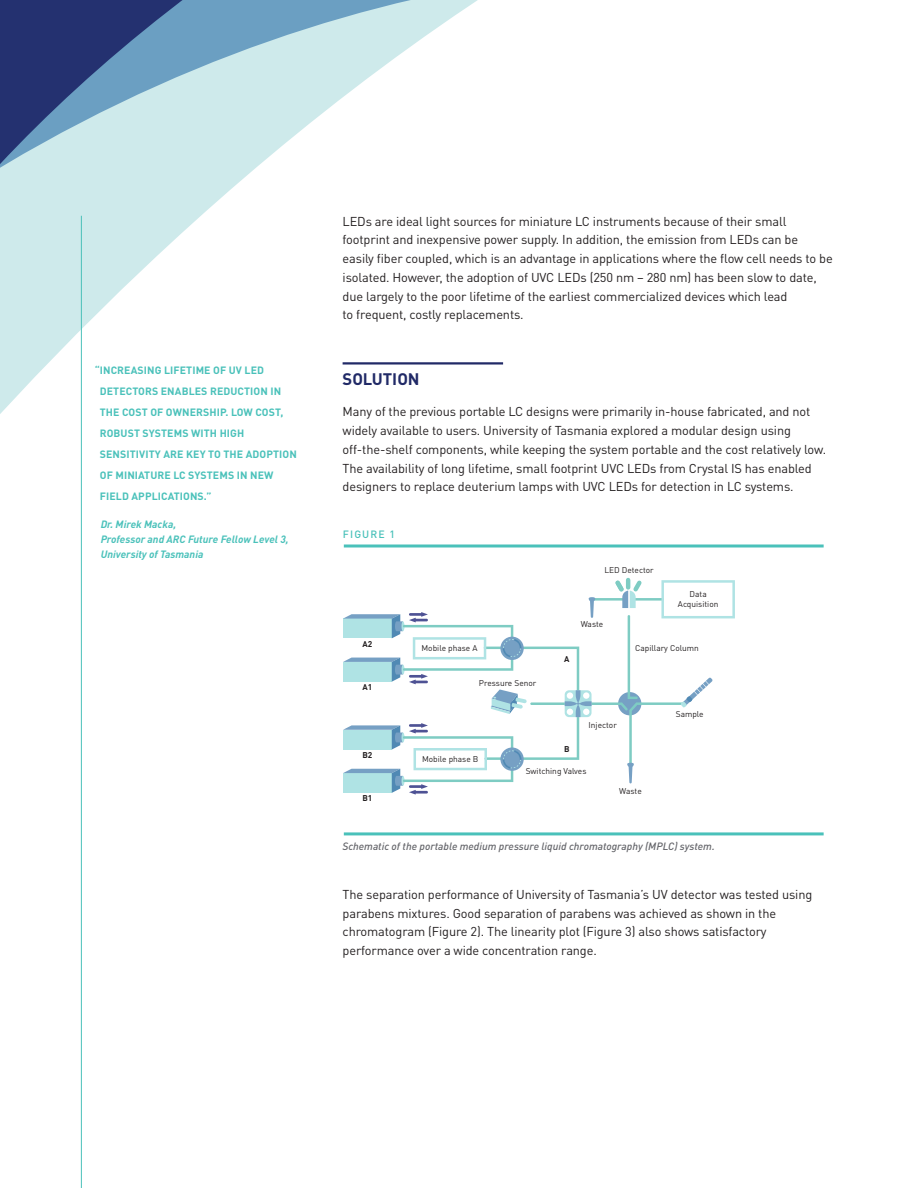
<style>
.page{position:relative;width:918px;height:1188px;background:#fff}
.page>*{position:absolute;margin:0;border:0;box-sizing:border-box;transform-origin:0 0}
.subhead_1{font:700 16.5px "DINOT";color:#212a67}
.body{font:12.75px/18.8px "DINOT";letter-spacing:-.01em;color:#231f20}
.callout{font:700 10.5px/21px "DINOT";letter-spacing:.01em;color:#4ac1ba}
.t1{font:italic 500 10.5px "DINOT";color:#64656a}
.callout-2{font:italic 700 10.5px/15px "DINOT";color:#4ac1ba}
.chart_header{font:500 10.5px "DINOT";letter-spacing:.11em;color:#4ac1ba}
.t2{font:8.4px/10.1px "DINOT";color:#231f20;text-align:center}
.t3{font:700 8.4px "DINOT";color:#231f20}
</style>
<div class="page">
<svg style="left:0;top:0;width:504px;height:438px"></svg>
<hr style="left:343px;top:362px;width:160px;height:3px;background:#212a67">
<svg style="left:344px;top:544px;width:480px;height:4px;background:#77d0cb"></svg>
<hr style="left:344px;top:832px;width:480px;height:3px;background:#4ac1ba">
<svg style="left:343px;top:577px;width:392px;height:218px"></svg>
<hr style="left:81px;top:216px;width:1px;height:972px;background:#4ac1ba">
<p class="callout" style="left:100px;top:359px;width:198px;text-indent:-5px">“INCREASING LIFETIME OF UV LED<br>DETECTORS ENABLES REDUCTION IN<br>THE COST OF OWNERSHIP. LOW COST,<br>ROBUST SYSTEMS WITH HIGH<br>SENSITIVITY ARE KEY TO THE ADOPTION<br>OF MINIATURE LC SYSTEMS IN NEW<br>FIELD APPLICATIONS.”</p>
<p class="callout-2" style="left:101px;top:517px;width:190px">Dr. Mirek Macka,<br>Professor and ARC Future Fellow Level 3,<br>University of Tasmania</p>
<p class="body" style="left:343px;top:211px;width:492px">LEDs are ideal light sources for miniature LC instruments because of their small footprint and inexpensive power supply. In addition, the emission from LEDs can be<br>easily fiber coupled, which is an advantage in applications where the flow cell needs to be isolated. However, the adoption of UVC LEDs (250 nm – 280 nm) has been slow to date, due largely to the poor lifetime of the earliest commercialized devices which lead<br>to frequent, costly replacements.</p>
<p class="subhead_1" style="left:343px;top:368px;width:79px">SOLUTION</p>
<p class="body" style="left:343px;top:402px;width:485px">Many of the previous portable LC designs were primarily in-house fabricated, and not widely available to users. University of Tasmania explored a modular design using off-the-shelf components, while keeping the system portable and the cost relatively low.<br>The availability of long lifetime, small footprint UVC LEDs from Crystal IS has enabled designers to replace deuterium lamps with UVC LEDs for detection in LC systems.</p>
<p class="chart_header" style="left:343px;top:528px;width:54px">FIGURE 1</p>
<p class="t2" style="left:604px;top:565px;width:51px">LED Detector</p>
<p class="t2" style="left:678px;top:589px;width:42px">Data<br>Acquisition</p>
<p class="t2" style="left:581px;top:619px;width:24px">Waste</p>
<p class="t3" style="left:362px;top:638px;width:11px">A2</p>
<p class="t2" style="left:422px;top:643px;width:58px">Mobile phase A</p>
<p class="t2" style="left:635px;top:642px;width:65px">Capillary Column</p>
<p class="t3" style="left:564px;top:653px;width:7px">A</p>
<p class="t3" style="left:362px;top:682px;width:11px">A1</p>
<p class="t2" style="left:479px;top:678px;width:59px">Pressure Senor</p>
<p class="t2" style="left:676px;top:708px;width:29px">Sample</p>
<p class="t2" style="left:589px;top:720px;width:30px">Injector</p>
<p class="t3" style="left:362px;top:750px;width:12px">B2</p>
<p class="t3" style="left:362px;top:793px;width:12px">B1</p>
<p class="t2" style="left:422px;top:754px;width:58px">Mobile phase B</p>
<p class="t3" style="left:564px;top:743px;width:7px">B</p>
<p class="t2" style="left:526px;top:766px;width:62px">Switching Valves</p>
<p class="t2" style="left:619px;top:786px;width:24px">Waste</p>
<p class="t1" style="left:342px;top:840px;width:374px">Schematic of the portable medium pressure liquid chromatography (MPLC) system.</p>
<p class="body" style="left:343px;top:885px;width:471px">The separation performance of University of Tasmania’s UV detector was tested using parabens mixtures. Good separation of parabens was achieved as shown in the chromatogram (Figure 2). The linearity plot (Figure 3) also shows satisfactory performance over a wide concentration range.</p>
</div>
